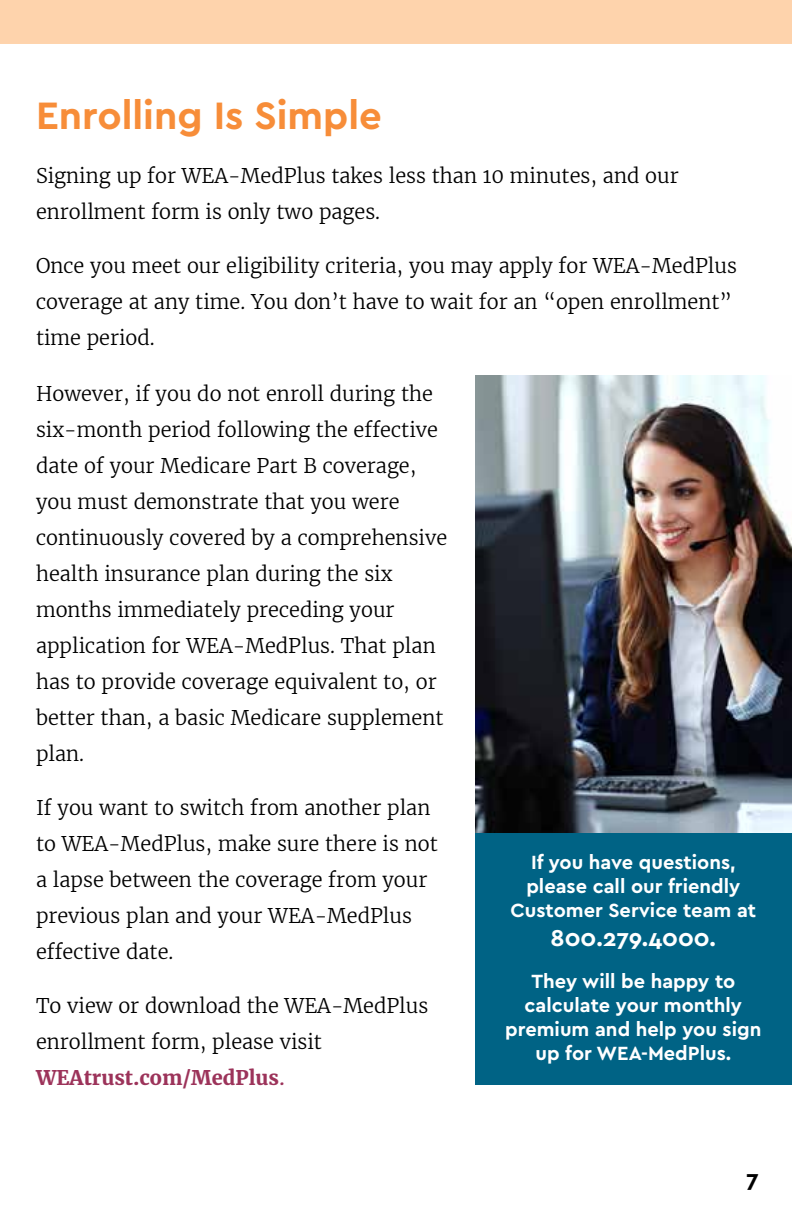
<style>
.page{position:relative;width:792px;height:1224px;background:#fff}
.page>*{position:absolute;margin:0;border:0;box-sizing:border-box;transform-origin:0 0}
.t1{font:700 40px "Cera CY";color:#f78d39}
.t2{font:700 24px "Cera";letter-spacing:-.005em;color:#fff}
.t3{font:700 24px "Cera";color:#000}
.t4{font:300 20px/36px "Merriweather";color:#000}
.t5{font:700 20px/24px "Cera";color:#fff;text-align:center}
.s1{font-weight:700;color:#9c335a}
.s2{font-weight:400;color:#9c335a}
</style>
<div class="page">
<div style="left:0;top:0;width:792px;height:44px;background:#fed3ac"></div>
<div style="left:475px;top:833px;width:317px;height:252px;background:#006385"></div>
<img style="left:475px;top:376px;width:317px;height:457px">
<h1 class="t1" style="left:36px;top:93px;width:348px">Enrolling Is Simple</h1>
<p class="t4" style="left:36px;top:158px;width:644px">Signing up for WEA-MedPlus takes less than 10 minutes, and our enrollment form is only two pages.</p>
<p class="t4" style="left:36px;top:248px;width:702px">Once you meet our eligibility criteria, you may apply for WEA-MedPlus coverage at any time. You don’t have to wait for an “open enrollment” time period.</p>
<p class="t4" style="left:36px;top:376px;width:413px">However, if you do not enroll during the six-month period following the effective date of your Medicare Part B coverage, you must demonstrate that you were continuously covered by a comprehensive health insurance plan during the six months immediately preceding your application for WEA-MedPlus. That plan has to provide coverage equivalent to, or better than, a basic Medicare supplement plan.</p>
<p class="t4" style="left:36px;top:790px;width:403px">If you want to switch from another plan to WEA-MedPlus, make sure there is not a lapse between the coverage from your previous plan and your WEA-MedPlus effective date.</p>
<p class="t4" style="left:36px;top:988px;width:394px">To view or download the WEA-MedPlus enrollment form, please visit<br><span class="s1">WEAtrust.com/MedPlus</span><span class="s2">.</span></p>
<p class="t5" style="left:511px;top:850px;width:247px">If you have questions, please call our friendly<br>Customer Service team at</p>
<p class="t2" style="left:551px;top:922px;width:167px">800.279.4000.</p>
<p class="t5" style="left:505px;top:969px;width:258px">They will be happy to calculate your monthly premium and help you sign up for WEA-MedPlus.</p>
<p class="t3" style="left:746px;top:1163px;width:14px">7</p>
</div>
